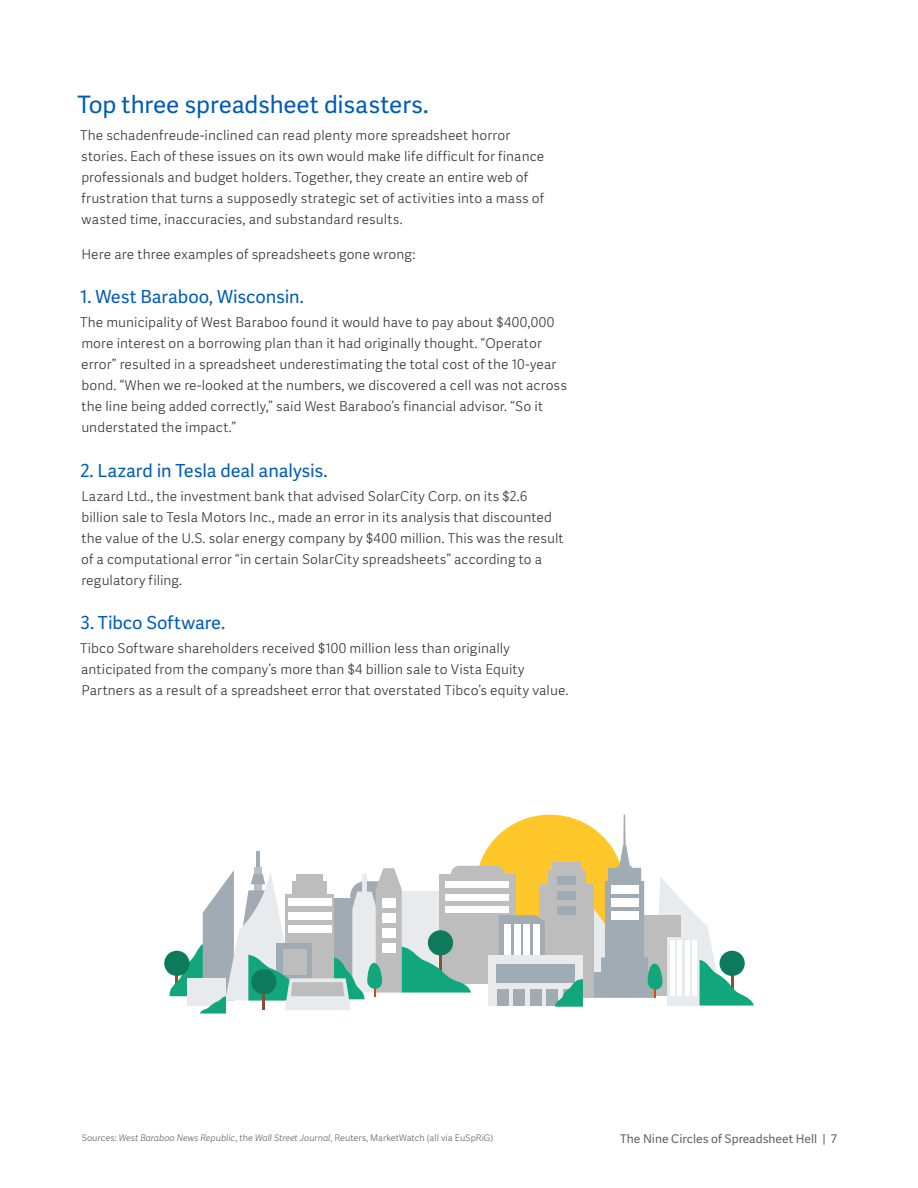
<style>
.page{position:relative;width:918px;height:1188px;background:#fff}
.page>*{position:absolute;margin:0;border:0;box-sizing:border-box;transform-origin:0 0}
.Heading_1{font:24px "Workday Adelle Sans";letter-spacing:-.005em;color:#005cb9}
.Heading_2{font:18px "Workday Adelle Sans";letter-spacing:-.005em;color:#005cb9}
.Body{font:300 13.5px/21px "Workday Adelle Sans";letter-spacing:.01em;color:#333}
.t1{font:12px "Workday Adelle Sans";color:#616161}
.Footnote{font:300 9px "Workday Adelle Sans";color:#616161}
.s1{font-style:italic}
</style>
<div class="page">
<div style="left:476px;top:815px;width:148px;height:144px;background:#ffc729;border-radius:50%"></div>
<div style="left:439px;top:874px;width:77px;height:110px;background:#bdbdbd"></div>
<div style="left:451px;top:866px;width:54px;height:17px;background:#bdbdbd;border-radius:8px"></div>
<div style="left:445px;top:881px;width:64px;height:7px;background:#fff"></div>
<div style="left:445px;top:894px;width:64px;height:7px;background:#fff"></div>
<div style="left:445px;top:906px;width:64px;height:7px;background:#fff"></div>
<div style="left:540px;top:885px;width:54px;height:113px;background:#bdbdbd"></div>
<div style="left:548px;top:871px;width:38px;height:17px;background:#bdbdbd"></div>
<div style="left:553px;top:863px;width:28px;height:10px;background:#bdbdbd"></div>
<div style="left:557px;top:876px;width:19px;height:9px;background:#a1abb3"></div>
<div style="left:557px;top:891px;width:19px;height:9px;background:#a1abb3"></div>
<div style="left:557px;top:906px;width:19px;height:9px;background:#a1abb3"></div>
<svg style="left:499px;top:915px;width:46px;height:40px"></svg>
<div style="left:504px;top:925px;width:6px;height:36px;background:#fff"></div>
<div style="left:514px;top:925px;width:6px;height:36px;background:#fff"></div>
<div style="left:524px;top:925px;width:6px;height:36px;background:#fff"></div>
<div style="left:533px;top:925px;width:6px;height:36px;background:#fff"></div>
<div style="left:164px;top:951px;width:25px;height:25px;background:#0d7a5c;border-radius:50%"></div>
<hr style="left:256px;top:851px;width:4px;height:18px;background:#a1abb3">
<div style="left:254px;top:867px;width:8px;height:33px;background:#bdbdbd"></div>
<svg style="left:170px;top:868px;width:301px;height:146px"></svg>
<svg style="left:589px;top:815px;width:165px;height:191px"></svg>
<div style="left:489px;top:955px;width:94px;height:50px;background:#e8ebed"></div>
<div style="left:497px;top:989px;width:11px;height:16px;background:#a1abb3"></div>
<div style="left:513px;top:989px;width:12px;height:16px;background:#a1abb3"></div>
<div style="left:530px;top:989px;width:11px;height:16px;background:#a1abb3"></div>
<div style="left:546px;top:989px;width:12px;height:16px;background:#a1abb3"></div>
<div style="left:497px;top:964px;width:78px;height:18px;background:#a1abb3"></div>
<svg style="left:555px;top:979px;width:28px;height:28px"></svg>
<h2 class="Heading_1" style="left:77px;top:90px;width:353px">Top three spreadsheet disasters.</h2>
<p class="Body" style="left:80px;top:126px;width:466px">The schadenfreude-inclined can read plenty more spreadsheet horror stories. Each of these issues on its own would make life difficult for finance professionals and budget holders. Together, they create an entire web of frustration that turns a supposedly strategic set of activities into a mass of wasted time, inaccuracies, and substandard results.</p>
<p class="Body" style="left:81px;top:244px;width:336px">Here are three examples of spreadsheets gone wrong:</p>
<p class="Heading_2" style="left:80px;top:286px;width:225px">1. West Baraboo, Wisconsin.</p>
<p class="Body" style="left:80px;top:313px;width:488px">The municipality of West Baraboo found it would have to pay about $400,000 more interest on a borrowing plan than it had originally thought. “Operator error” resulted in a spreadsheet underestimating the total cost of the 10-year bond. “When we re-looked at the numbers, we discovered a cell was not across the line being added correctly,” said West Baraboo’s financial advisor. “So it understated the impact.”</p>
<p class="Heading_2" style="left:80px;top:460px;width:249px">2. Lazard in Tesla deal analysis.</p>
<p class="Body" style="left:81px;top:486px;width:484px">Lazard Ltd., the investment bank that advised SolarCity Corp. on its $2.6 billion sale to Tesla Motors Inc., made an error in its analysis that discounted the value of the U.S. solar energy company by $400 million. This was the result of a computational error “in certain SolarCity spreadsheets” according to a regulatory filing.</p>
<p class="Heading_2" style="left:80px;top:612px;width:147px">3. Tibco Software.</p>
<p class="Body" style="left:80px;top:638px;width:490px">Tibco Software shareholders received $100 million less than originally anticipated from the company’s more than $4 billion sale to Vista Equity<br>Partners as a result of a spreadsheet error that overstated Tibco’s equity value.</p>
<p class="Footnote" style="left:82px;top:1132px;width:413px">Sources: <span class="s1">West Baraboo News Republic</span>, the <span class="s1">Wall Street Journal</span>, Reuters, MarketWatch (all via EuSpRiG)</p>
<p class="t1" style="left:620px;top:1132px;width:218px">The Nine Circles of Spreadsheet Hell | 7</p>
</div>
